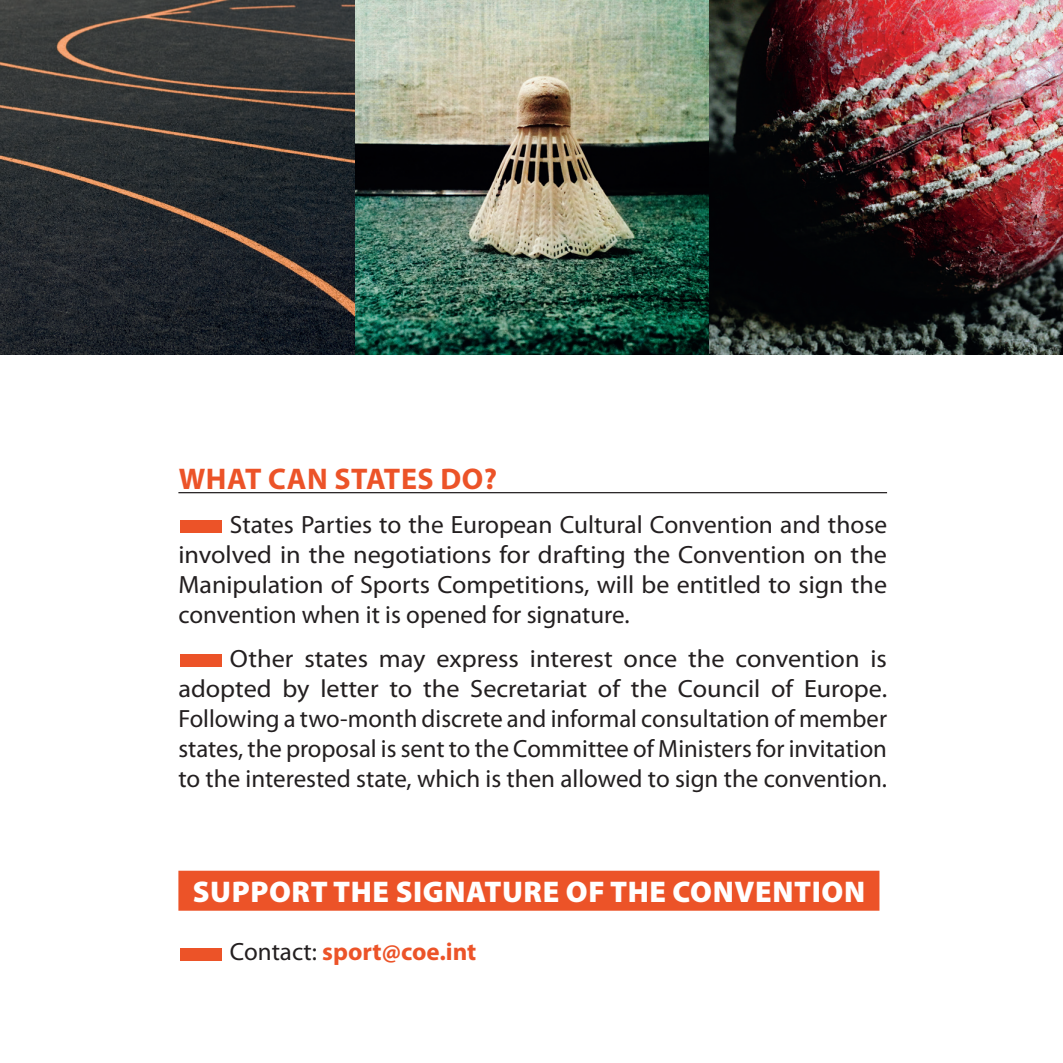
<style>
.page{position:relative;width:1063px;height:1063px;background:#fff}
.page>*{position:absolute;margin:0;border:0;box-sizing:border-box;transform-origin:0 0}
.t1{font:900 30px "Myriad Pro";letter-spacing:.02em;color:#fff}
.t2{font:700 30px "Myriad Pro";letter-spacing:.02em;color:#ec5328}
.t3{font:25px/30px "Myriad Pro";color:#231f20;text-align:justify;scale:1.05 1}
.t4{font:25px/30px "Myriad Pro";color:#231f20;text-align:justify}
.t5{font:700 25px "Myriad Pro";color:#ec5328}
.s1{color:#ec5328}
.s2{font-weight:400;color:#231f20}
</style>
<div class="page">
<hr style="left:178px;top:492px;width:709px;height:1px;background:#231f20">
<div style="left:178px;top:871px;width:701px;height:40px;background:#ec5328"></div>
<img style="left:709px;top:0;width:354px;height:354px">
<img style="left:0;top:0;width:709px;height:354px">
<p class="t2" style="left:179px;top:459px;width:320px">WHAT CAN STATES DO?</p>
<p class="t4" style="left:178px;top:509px;width:710px"><span class="s1">■</span>States Parties to the European Cultural Convention and those involved in the negotiations for drafting the Convention on the Manipulation of Sports Competitions, will be entitled to sign the convention when it is opened for signature.</p>
<p class="t3" style="left:178px;top:643px;width:677px"><span class="s1">■</span>Other states may express interest once the convention is adopted by letter to the Secretariat of the Council of Europe.<br>Following a two-month discrete and informal consultation of member states, the proposal is sent to the Committee of Ministers for invitation to the interested state, which is then allowed to sign the convention.</p>
<p class="t1" style="left:193px;top:872px;width:674px">SUPPORT THE SIGNATURE OF THE CONVENTION</p>
<p class="t5" style="left:178px;top:936px;width:299px">■<span class="s2">Contact:</span> sport@coe.int</p>
</div>
